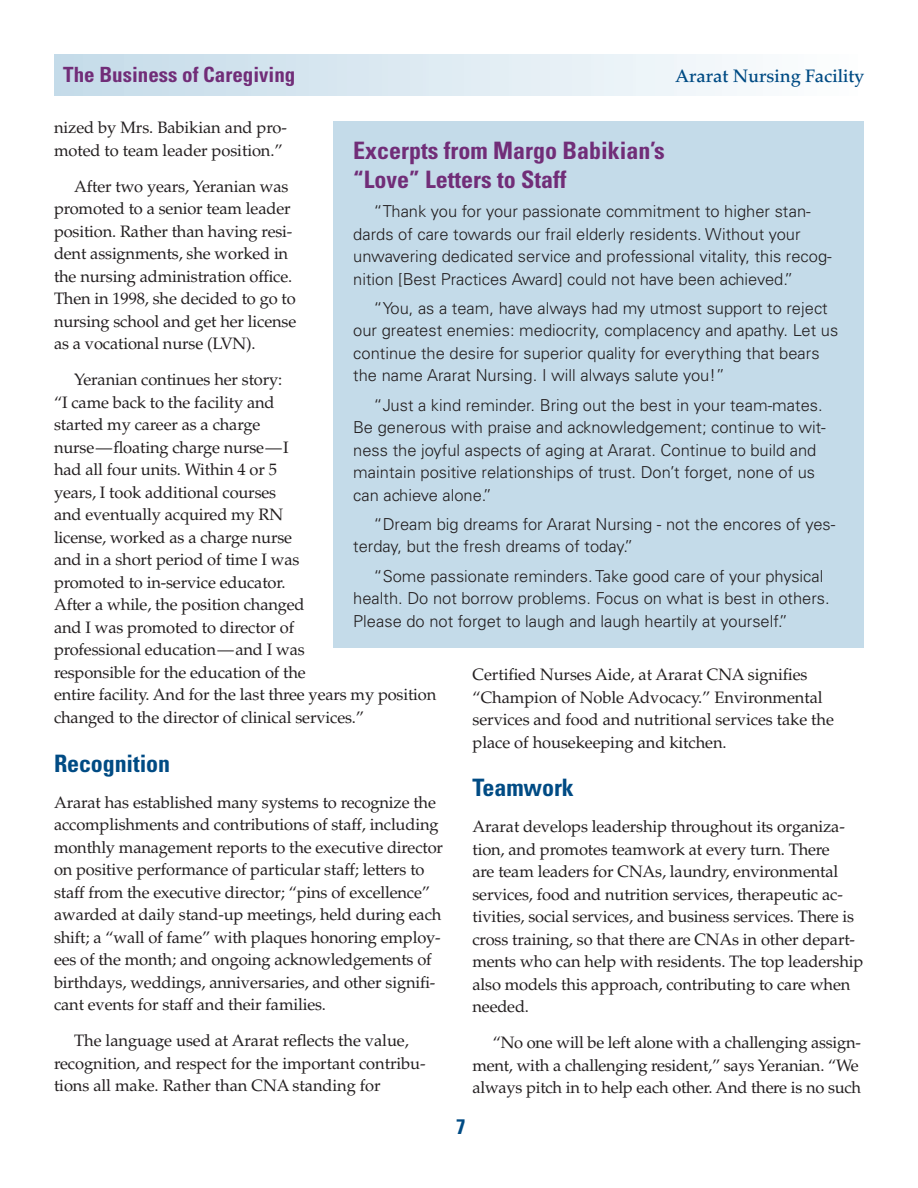
<style>
.page{position:relative;width:918px;height:1188px;background:#fff}
.page>*{position:absolute;margin:0;border:0;box-sizing:border-box;transform-origin:0 0}
.t1{font:700 condensed 24px/28.8px "Univers LT Std";color:#712d78}
.Subhead_B{font:700 condensed 24px "Univers LT Std";letter-spacing:-.005em;color:#004b84}
.t2{font:700 condensed 21px "Univers LT Std";color:#712d78}
.t3{font:700 condensed 21px "Univers LT Std";color:#004b84}
.t4{font:500 18px "Palatino LT Std";color:#004b84}
.Text-Indent{font:16.5px/22.5px "Palatino LT Std";letter-spacing:-.01em;color:#231f20}
.t5{font:300 16.5px/22.5px "Univers LT Std";color:#231f20}
.Text-No_Indent{font:16.5px/22.5px "Palatino LT Std";letter-spacing:-.01em;color:#231f20}
</style>
<div class="page">
<div style="left:54px;top:54px;width:810px;height:41px;background:linear-gradient(to right,#c3dae8,#fdfefe)"></div>
<div style="left:333px;top:122px;width:531px;height:526px;background:#c4dbe9"></div>
<p class="t2" style="left:63px;top:61px;width:234px">The Business of Caregiving</p>
<p class="t4" style="left:676px;top:65px;width:190px">Ararat Nursing Facility</p>
<p class="Text-Indent" style="left:54px;top:117px;width:234px">nized by Mrs. Babikian and pro&shy;moted to team leader position.”</p>
<p class="Text-Indent" style="left:54px;top:175px;width:244px;text-indent:20px">After two years, Yeranian was promoted to a senior team leader position. Rather than having resi&shy;dent assignments, she worked in the nursing administration office.<br>Then in 1998, she decided to go to nursing school and get her license as a vocational nurse (LVN).</p>
<p class="Text-Indent" style="left:54px;top:369px;width:384px;text-indent:20px">Yeranian continues her story:<br>“I came back to the facility and<br>started my career as a charge<br>nurse—floating charge nurse—I<br>had all four units. Within 4 or 5<br>years, I took additional courses<br>and eventually acquired my RN<br>license, worked as a charge nurse<br>and in a short period of time I was<br>promoted to in-service educator.<br>After a while, the position changed<br>and I was promoted to director of<br>professional education—and I was<br>responsible for the education of the<br>entire facility. And for the last three years my position changed to the director of clinical services.”</p>
<p class="Subhead_B" style="left:54px;top:748px;width:118px">Recognition</p>
<p class="Text-No_Indent" style="left:54px;top:791px;width:391px">Ararat has established many systems to recognize the accomplishments and contributions of staff, including monthly management reports to the executive director on positive performance of particular staff; letters to staff from the executive director; “pins of excellence” awarded at daily stand-up meetings, held during each shift; a “wall of fame” with plaques honoring employ&shy;ees of the month; and ongoing acknowledgements of birthdays, weddings, anniversaries, and other signifi&shy;cant events for staff and their families.</p>
<p class="Text-Indent" style="left:54px;top:1030px;width:373px;text-indent:20px">The language used at Ararat reflects the value, recognition, and respect for the important contribu&shy;tions all make. Rather than CNA standing for</p>
<p class="t1" style="left:353px;top:136px;width:313px">Excerpts from Margo Babikian’s “Love” Letters to Staff</p>
<p class="t5" style="left:353px;top:200px;width:480px;text-indent:20px">“Thank you for your passionate commitment to higher stan&shy;dards of care towards our frail elderly residents. Without your unwavering dedicated service and professional vitality, this recog&shy;nition [Best Practices Award] could not have been achieved.”</p>
<p class="t5" style="left:353px;top:297px;width:487px;text-indent:20px">“You, as a team, have always had my utmost support to reject our greatest enemies: mediocrity, complacency and apathy. Let us continue the desire for superior quality for everything that bears the name Ararat Nursing. I will always salute you!”</p>
<p class="t5" style="left:353px;top:394px;width:474px;text-indent:20px">“Just a kind reminder. Bring out the best in your team-mates.<br>Be generous with praise and acknowledgement; continue to wit&shy;ness the joyful aspects of aging at Ararat. Continue to build and maintain positive relationships of trust. Don’t forget, none of us can achieve alone.”</p>
<p class="t5" style="left:353px;top:513px;width:484px;text-indent:20px">“Dream big dreams for Ararat Nursing - not the encores of yes&shy;terday, but the fresh dreams of today.”</p>
<p class="t5" style="left:353px;top:565px;width:478px;text-indent:20px">“Some passionate reminders. Take good care of your physical health. Do not borrow problems. Focus on what is best in others.<br>Please do not forget to laugh and laugh heartily at yourself.”</p>
<p class="Text-Indent" style="left:472px;top:664px;width:363px">Certified Nurses Aide, at Ararat CNA signifies “Champion of Noble Advocacy.” Environmental services and food and nutritional services take the place of housekeeping and kitchen.</p>
<p class="Subhead_B" style="left:472px;top:773px;width:103px">Teamwork</p>
<p class="Text-No_Indent" style="left:472px;top:816px;width:392px">Ararat develops leadership throughout its organiza&shy;tion, and promotes teamwork at every turn. There<br>are team leaders for CNAs, laundry, environmental services, food and nutrition services, therapeutic ac&shy;tivities, social services, and business services. There is cross training, so that there are CNAs in other depart&shy;ments who can help with residents. The top leadership also models this approach, contributing to care when needed.</p>
<p class="Text-Indent" style="left:472px;top:1032px;width:390px;text-indent:20px">“No one will be left alone with a challenging assign&shy;ment, with a challenging resident,” says Yeranian. “We always pitch in to help each other. And there is no such</p>
<p class="t3" style="left:456px;top:1114px;width:11px">7</p>
</div>
